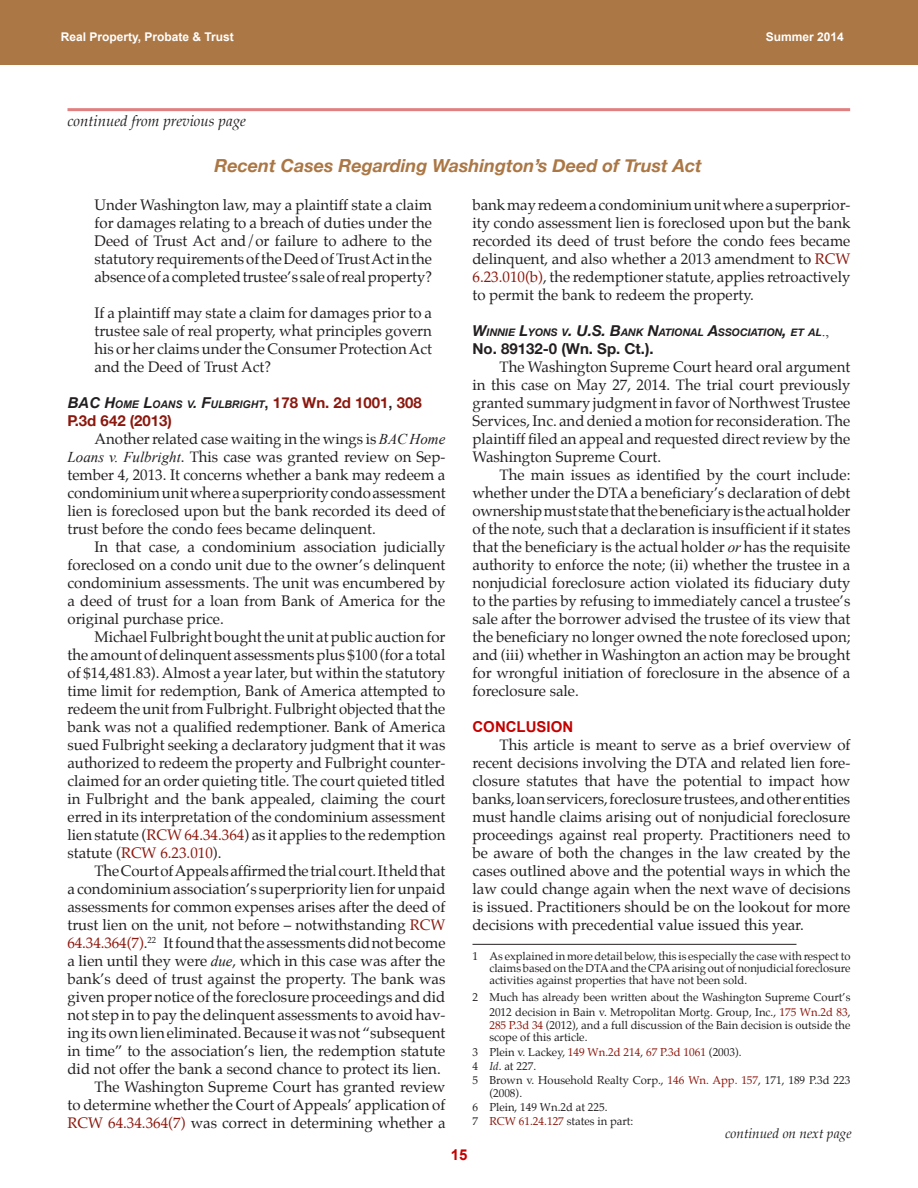
<style>
.page{position:relative;width:918px;height:1188px;background:#fff}
.page>*{position:absolute;margin:0;border:0;box-sizing:border-box;transform-origin:0 0}
.title_continue{font:italic 700 18px "Helvetica Neue";color:#ab7745}
.body{font:15px/18px "Palatino";color:#231f20;text-align:justify}
.body2{font:15px/18px "Palatino";color:#231f20;text-align:justify}
.continued_from{font:italic 15px "Palatino";color:#231f20}
.outline1a{font:700 15px "Helvetica Neue";color:#231f20}
.outline1a-2{font:700 15px "Helvetica Neue";color:#8b180e}
.outline1{font:700 15px "Arial";color:#c30000}
.continued_on{font:italic 13.5px "Palatino";color:#231f20}
.t1{font:700 12px "Arial";color:#fff}
.footnote{font:11.25px/12.8px "Palatino";color:#231f20}
.footnote1st{font:11.25px/12px "Palatino";color:#231f20;text-align:justify}
.outline1a-3{font:italic 700 10.5px "Helvetica Neue";color:#231f20}
.outline1a-4{font:italic 700 10.5px "Arial";color:#231f20}
.s1{font-size:15px}
.s2{font-style:normal;font-size:15px}
.s3{font-family:"Helvetica Neue";font-style:normal;font-size:15px;color:#8b180e}
.s4{font-family:"Times New Roman";font-style:italic}
.s5{color:#8b180e}
.s6{font-family:"Times New Roman";font-weight:400;font-style:normal;font-size:15px}
.s7{font-style:inherit}
.s8{font-style:italic}
</style>
<div class="page">
<div style="left:0;top:0;width:918px;height:65px;background:#ab7745"></div>
<hr style="left:68px;top:108px;width:782px;height:3px;background:#e18080">
<hr style="left:472px;top:944px;width:324px;height:1px;background:#231f20">
<p class="t1" style="left:61px;top:28px;width:175px">Real Property, Probate &amp; Trust</p>
<p class="t1" style="left:766px;top:28px;width:80px">Summer 2014</p>
<p class="continued_from" style="left:68px;top:109px;width:180px">continued from previous page</p>
<p class="title_continue" style="left:215px;top:154px;width:489px">Recent Cases Regarding Washington’s Deed of Trust Act</p>
<p class="body2" style="left:94px;top:196px;width:339px">Under Washington law, may a plaintiff state a claim for damages relating to a breach of duties under the Deed of Trust Act and/or failure to adhere to the statutory requirements of the Deed of Trust Act in the absence of a completed trustee’s sale of real property?</p>
<p class="body2" style="left:94px;top:304px;width:339px">If a plaintiff may state a claim for damages prior to a trustee sale of real property, what principles govern his or her claims under the Consumer Protection Act and the Deed of Trust Act?</p>
<p class="outline1a-4" style="left:68px;top:398px;width:356px"><span class="s1">BAC H</span>OME <span class="s1">L</span>OANS V<span class="s1">. F</span>ULBRIGHT<span class="s2">,</span> <span class="s3">178 Wn. 2d 1001</span><span class="s2">,</span> <span class="s3">308</span></p>
<p class="outline1a-2" style="left:67px;top:412px;width:106px">P.3d 642 (2013)</p>
<p class="body" style="left:67px;top:430px;width:380px;text-indent:27px">Another related case waiting in the wings is <span class="s4">BAC Home Loans v. Fulbright</span>. This case was granted review on Sep&shy;tember 4, 2013. It concerns whether a bank may redeem a condominium unit where a superpriority condo assessment lien is foreclosed upon but the bank recorded its deed of trust before the condo fees became delinquent.</p>
<p class="body" style="left:67px;top:538px;width:380px;text-indent:27px">In that case, a condominium association judicially foreclosed on a condo unit due to the owner’s delinquent condominium assessments. The unit was encumbered by a deed of trust for a loan from Bank of America for the original purchase price.</p>
<p class="body" style="left:67px;top:628px;width:380px;text-indent:27px">Michael Fulbright bought the unit at public auction for the amount of delinquent assessments plus $100 (for a total of $14,481.83). Almost a year later, but within the statutory time limit for redemption, Bank of America attempted to redeem the unit from Fulbright. Fulbright objected that the bank was not a qualified redemptioner. Bank of America sued Fulbright seeking a declaratory judgment that it was authorized to redeem the property and Fulbright counter&shy;claimed for an order quieting title. The court quieted titled in Fulbright and the bank appealed, claiming the court erred in its interpretation of the condominium assessment lien statute (<span class="s5">RCW 64.34.364</span>) as it applies to the redemption statute (<span class="s5">RCW 6.23.010</span>).</p>
<p class="body" style="left:67px;top:862px;width:380px;text-indent:27px">The Court of Appeals affirmed the trial court. It held that a condominium association’s superpriority lien for unpaid assessments for common expenses arises after the deed of trust lien on the unit, not before – notwithstanding <span class="s5">RCW 64.34.364(7)</span>.<sup>22</sup> It found that the assessments did not become a lien until they were <span class="s4">due</span>, which in this case was after the bank’s deed of trust against the property. The bank was given proper notice of the foreclosure proceedings and did not step in to pay the delinquent assessments to avoid hav&shy;ing its own lien eliminated. Because it was not “subsequent in time” to the association’s lien, the redemption statute did not offer the bank a second chance to protect its lien.</p>
<p class="body" style="left:68px;top:1078px;width:379px;text-indent:27px">The Washington Supreme Court has granted review to determine whether the Court of Appeals’ application of <span class="s5">RCW 64.34.364(7)</span> was correct in determining whether a</p>
<p class="body" style="left:472px;top:196px;width:379px">bank may redeem a condominium unit where a superprior&shy;ity condo assessment lien is foreclosed upon but the bank recorded its deed of trust before the condo fees became delinquent, and also whether a 2013 amendment to <span class="s5">RCW 6.23.010(b)</span>, the redemptioner statute, applies retroactively to permit the bank to redeem the property.</p>
<p class="outline1a-3" style="left:472px;top:326px;width:358px"><span class="s1">W</span>INNIE <span class="s1">L</span>YONS V<span class="s1">. U.S. B</span>ANK <span class="s1">N</span>ATIONAL <span class="s1">A</span>SSOCIATION<span class="s1">,</span> ET AL<span class="s6">.,</span></p>
<p class="outline1a" style="left:472px;top:340px;width:183px">No. 89132-0 (Wn. Sp. Ct.)<span class="s7">.</span></p>
<p class="body" style="left:472px;top:358px;width:379px;text-indent:27px">The Washington Supreme Court heard oral argument in this case on May 27, 2014. The trial court previously granted summary judgment in favor of Northwest Trustee Services, Inc. and denied a motion for reconsideration. The plaintiff filed an appeal and requested direct review by the Washington Supreme Court.</p>
<p class="body" style="left:472px;top:466px;width:380px;text-indent:27px">The main issues as identified by the court include: whether under the DTA a beneficiary’s declaration of debt ownership must state that the beneficiary is the actual holder of the note, such that a declaration is insufficient if it states that the beneficiary is the actual holder <span class="s4">or</span> has the requisite authority to enforce the note; (ii) whether the trustee in a nonjudicial foreclosure action violated its fiduciary duty to the parties by refusing to immediately cancel a trustee’s sale after the borrower advised the trustee of its view that the beneficiary no longer owned the note foreclosed upon; and (iii) whether in Washington an action may be brought for wrongful initiation of foreclosure in the absence of a foreclosure sale.</p>
<p class="outline1" style="left:472px;top:717px;width:102px">CONCLUSION</p>
<p class="body" style="left:472px;top:736px;width:380px;text-indent:27px">This article is meant to serve as a brief overview of recent decisions involving the DTA and related lien fore&shy;closure statutes that have the potential to impact how banks, loan servicers, foreclosure trustees, and other entities must handle claims arising out of nonjudicial foreclosure proceedings against real property. Practitioners need to be aware of both the changes in the law created by the cases outlined above and the potential ways in which the law could change again when the next wave of decisions is issued. Practitioners should be on the lookout for more decisions with precedential value issued this year.</p>
<p class="footnote1st" style="left:489px;top:950px;width:363px;text-indent:-17px">1 As explained in more detail below, this is especially the case with respect to claims based on the DTA and the CPA arising out of nonjudicial foreclosure activities against properties that have not been sold.</p>
<p class="footnote" style="left:472px;top:989px;width:379px;line-height:15px;text-align:right">2 Much has already been written about the Washington Supreme Court’s<br>2012 decision in Bain v. Metropolitan Mortg. Group, Inc., <span class="s5">175 Wn.2d 83</span>,</p>
<p class="footnote" style="left:489px;top:1018px;width:363px"><span class="s5">285 P.3d 34</span> (2012), and a full discussion of the Bain decision is outside the scope of this article.</p>
<p class="footnote" style="left:472px;top:1045px;width:271px">3 Plein v. Lackey, <span class="s5">149 Wn.2d 214</span>, <span class="s5">67 P.3d 1061</span> (2003).</p>
<p class="footnote" style="left:472px;top:1060px;width:65px">4 <span class="s8">Id</span>. at 227.</p>
<p class="footnote" style="left:489px;top:1074px;width:363px;text-indent:-17px">5 Brown v. Household Realty Corp., <span class="s5">146 Wn. App. 157</span>, 171, 189 P.3d 223 (2008).</p>
<p class="footnote" style="left:472px;top:1101px;width:137px">6 Plein, 149 Wn.2d at 225.</p>
<p class="footnote" style="left:472px;top:1115px;width:162px">7 <span class="s5">RCW 61.24.127</span> states in part:</p>
<p class="continued_on" style="left:725px;top:1122px;width:128px">continued on next page</p>
<p class="outline1" style="left:451px;top:1145px;width:18px">15</p>
</div>
